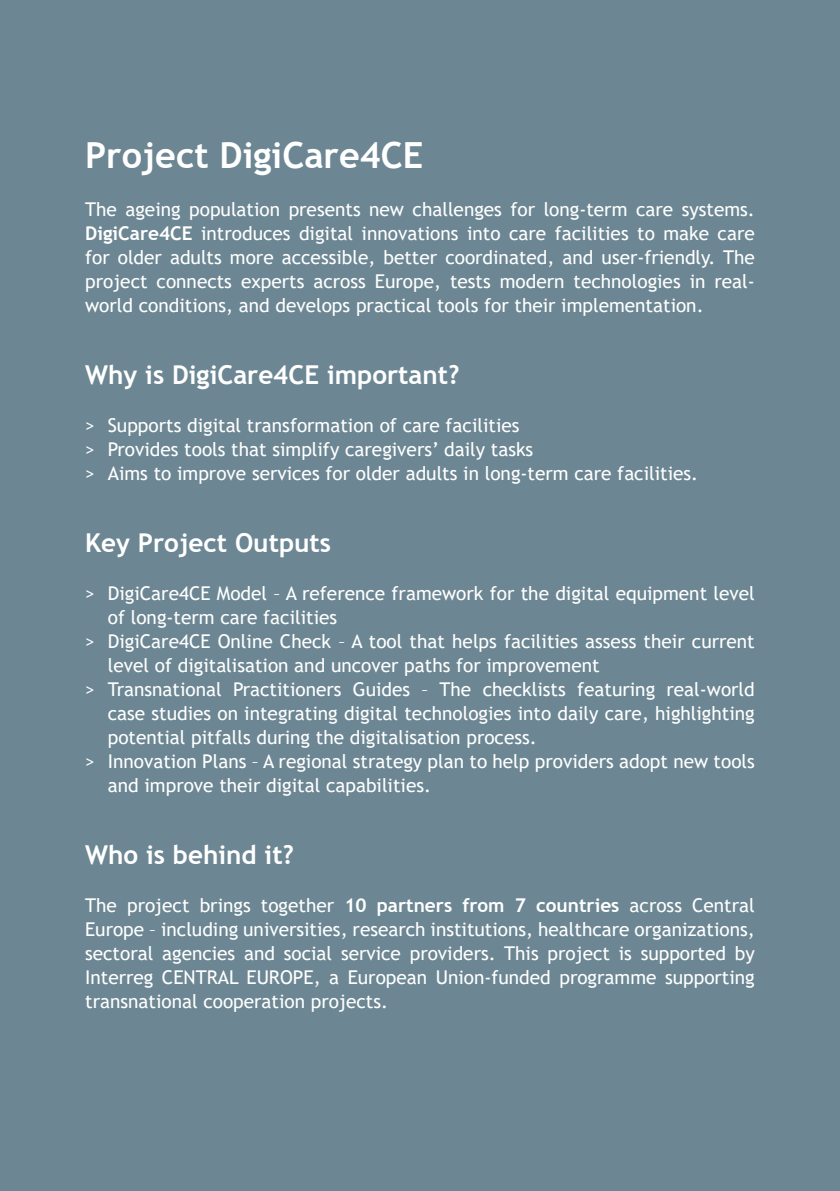
<style>
.page{position:relative;width:840px;height:1191px;background:#fff}
.page>*{position:absolute;margin:0;border:0;box-sizing:border-box;transform-origin:0 0}
.t1{font:700 36px "Trebuchet MS";color:#fff}
.t2{font:700 26px "Trebuchet MS";color:#fff}
.t3{font:19px/24px "Trebuchet MS";color:#fff;text-align:justify}
.s1{font-weight:700}
</style>
<div class="page">
<div style="left:0;top:0;width:839px;height:1191px;background:#6c8793"></div>
<h1 class="t1" style="left:85px;top:133px;width:339px">Project DigiCare4CE</h1>
<p class="t3" style="left:85px;top:197px;width:670px">The ageing population presents new challenges for long-term care systems.<br><span class="s1">DigiCare4CE</span> introduces digital innovations into care facilities to make care for older adults more accessible, better coordinated, and user-friendly. The project connects experts across Europe, tests modern technologies in real&shy;world conditions, and develops practical tools for their implementation.</p>
<h2 class="t2" style="left:85px;top:359px;width:375px">Why is DigiCare4CE important?</h2>
<p class="t3" style="left:85px;top:413px;width:614px;text-align:left">&gt; Supports digital transformation of care facilities<br>&gt; Provides tools that simplify caregivers’ daily tasks<br>&gt; Aims to improve services for older adults in long-term care facilities.</p>
<h2 class="t2" style="left:85px;top:527px;width:247px">Key Project Outputs</h2>
<p class="t3" style="left:85px;top:581px;width:670px">&gt; DigiCare4CE Model – A reference framework for the digital equipment level</p>
<p class="t3" style="left:108px;top:605px;width:231px">of long-term care facilities</p>
<p class="t3" style="left:85px;top:629px;width:670px">&gt; DigiCare4CE Online Check – A tool that helps facilities assess their current</p>
<p class="t3" style="left:108px;top:653px;width:493px">level of digitalisation and uncover paths for improvement</p>
<p class="t3" style="left:85px;top:677px;width:670px">&gt; Transnational Practitioners Guides – The checklists featuring real-world</p>
<p class="t3" style="left:108px;top:701px;width:648px">case studies on integrating digital technologies into daily care, highlighting</p>
<p class="t3" style="left:108px;top:725px;width:430px">potential pitfalls during the digitalisation process.</p>
<p class="t3" style="left:85px;top:749px;width:670px">&gt; Innovation Plans – A regional strategy plan to help providers adopt new tools</p>
<p class="t3" style="left:108px;top:773px;width:324px">and improve their digital capabilities.</p>
<h2 class="t2" style="left:85px;top:839px;width:210px">Who is behind it?</h2>
<p class="t3" style="left:85px;top:893px;width:670px">The project brings together <span class="s1">10 partners from 7 countries</span> across Central Europe – including universities, research institutions, healthcare organizations, sectoral agencies and social service providers. This project is supported by Interreg CENTRAL EUROPE, a European Union-funded programme supporting transnational cooperation projects.</p>
</div>
